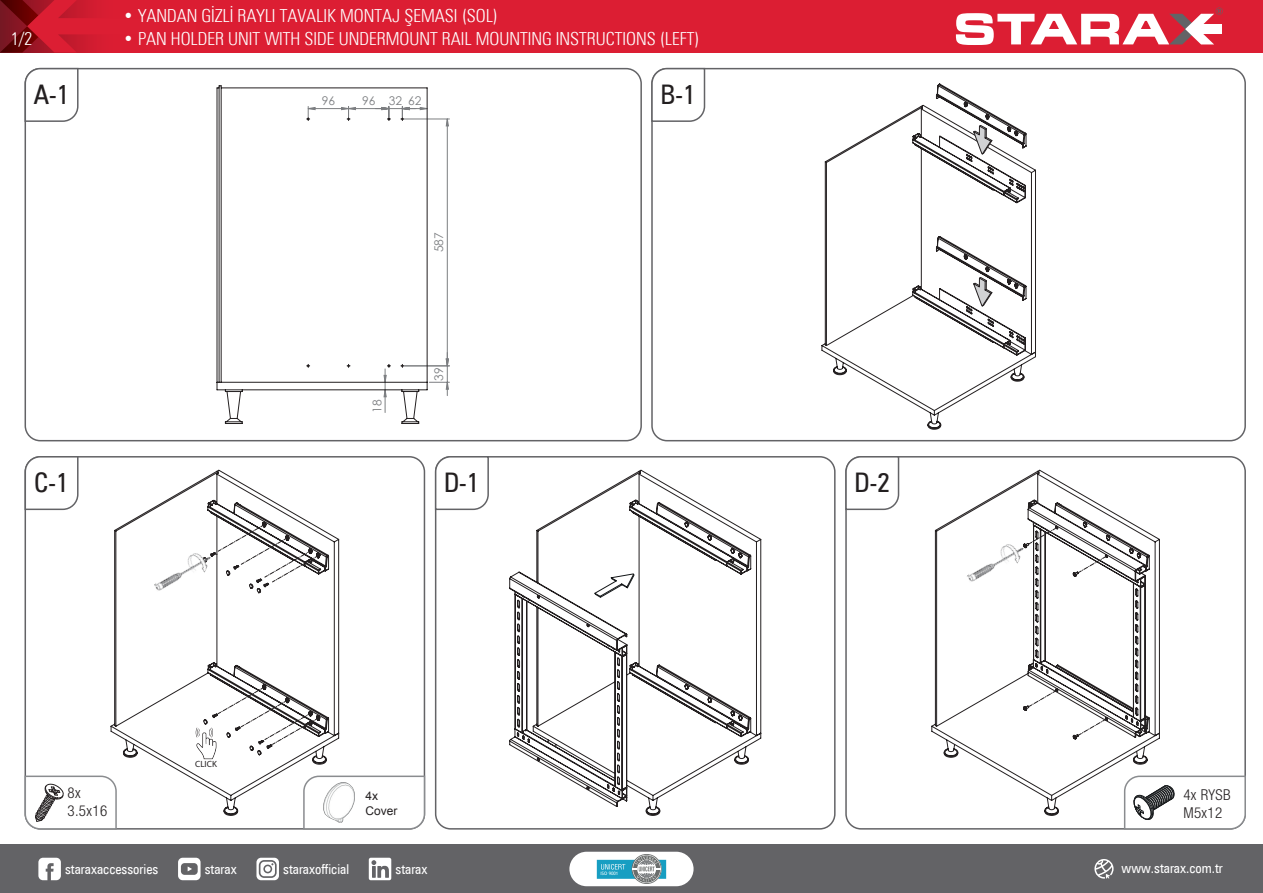
<style>
.page{position:relative;width:1263px;height:893px;background:#fff}
.page>*{position:absolute;margin:0;border:0;box-sizing:border-box;transform-origin:0 0}
.t1{font:condensed 27px "Zurich BT";color:#231f20}
.t2{font:300 condensed 18px "Zurich BT";color:#fff}
.t3{font:300 condensed 15px/18px "Helvetica Neue LT Pro";letter-spacing:.025em;color:#231f20}
.t4{font:condensed 13.65px "Zurich BT";color:#fff}
.t5{font:12px "Century Gothic";color:#7c7e81}
.t6{font:12px/14.4px "Arial";color:#231f20}
.t7{font:9px "Myriad Pro";color:#231f20}
.t8{font:4.65px "Trebuchet MS";color:#fff}
</style>
<div class="page">
<div style="left:0;top:0;width:247px;height:52px;background:#db1d32"></div>
<svg style="left:0;top:0;width:197px;height:53px"></svg>
<div style="left:241px;top:0;width:1022px;height:52px;background:#dc1e33"></div>
<div style="left:0;top:844px;width:1263px;height:48px;background:#636366"></div>
<div style="left:569px;top:851px;width:125px;height:35px;background:#fff;border-radius:17px"></div>
<svg style="left:956px;top:7px;width:267px;height:38px"></svg>
<svg style="left:38px;top:857px;width:23px;height:23px"></svg>
<svg style="left:178px;top:857px;width:23px;height:23px"></svg>
<svg style="left:256px;top:857px;width:23px;height:23px"></svg>
<svg style="left:1094px;top:859px;width:20px;height:20px"></svg>
<svg style="left:369px;top:857px;width:22px;height:23px"></svg>
<svg style="left:632px;top:854px;width:30px;height:30px"></svg>
<svg style="left:633px;top:854px;width:28px;height:29px"></svg>
<svg style="left:633px;top:855px;width:27px;height:27px"></svg>
<svg style="left:597px;top:856px;width:69px;height:25px"></svg>
<div style="left:651px;top:68px;width:595px;height:373px;border:2px solid #636366;border-radius:15px"></div>
<svg style="left:651px;top:67px;width:55px;height:56px"></svg>
<div style="left:25px;top:68px;width:617px;height:373px;border:2px solid #636366;border-radius:15px"></div>
<svg style="left:24px;top:67px;width:55px;height:56px"></svg>
<div style="left:25px;top:456px;width:400px;height:373px;border:2px solid #636366;border-radius:15px"></div>
<svg style="left:24px;top:456px;width:55px;height:55px"></svg>
<div style="left:845px;top:456px;width:401px;height:373px;border:2px solid #636366;border-radius:15px"></div>
<svg style="left:845px;top:456px;width:55px;height:55px"></svg>
<div style="left:435px;top:456px;width:401px;height:373px;border:2px solid #636366;border-radius:15px"></div>
<svg style="left:434px;top:456px;width:56px;height:55px"></svg>
<svg style="left:1123px;top:774px;width:123px;height:56px"></svg>
<svg style="left:428px;top:118px;width:21px;height:278px"></svg>
<svg style="left:217px;top:85px;width:211px;height:339px"></svg>
<svg style="left:509px;top:469px;width:252px;height:346px"></svg>
<svg style="left:931px;top:469px;width:229px;height:346px"></svg>
<svg style="left:1078px;top:556px;width:29px;height:17px"></svg>
<svg style="left:1029px;top:527px;width:28px;height:17px"></svg>
<svg style="left:1078px;top:718px;width:29px;height:17px"></svg>
<svg style="left:1029px;top:689px;width:28px;height:17px"></svg>
<svg style="left:302px;top:774px;width:124px;height:56px"></svg>
<img style="left:323px;top:782px;width:31px;height:40px">
<svg style="left:24px;top:774px;width:94px;height:56px"></svg>
<svg style="left:821px;top:84px;width:215px;height:345px"></svg>
<svg style="left:111px;top:469px;width:228px;height:346px"></svg>
<svg style="left:973px;top:277px;width:20px;height:29px"></svg>
<svg style="left:973px;top:125px;width:20px;height:30px"></svg>
<svg style="left:203px;top:524px;width:116px;height:69px"></svg>
<svg style="left:196px;top:686px;width:123px;height:73px"></svg>
<img style="left:152px;top:539px;width:61px;height:68px">
<p class="t2" style="left:11px;top:27px;width:23px">1/2</p>
<p class="t2" style="left:123px;top:5px;width:376px">• YANDAN GİZLİ RAYLI TAVALIK MONTAJ ŞEMASI (SOL)</p>
<p class="t2" style="left:123px;top:27px;width:578px">• PAN HOLDER UNIT WITH SIDE UNDERMOUNT RAIL MOUNTING INSTRUCTIONS (LEFT)</p>
<h1 class="t1" style="left:33px;top:78px;width:38px">A-1</h1>
<h1 class="t1" style="left:661px;top:78px;width:37px">B-1</h1>
<p class="t5" style="left:322px;top:92px;width:15px">96</p>
<p class="t5" style="left:362px;top:92px;width:61px">96 32 62</p>
<p class="t5" style="left:430px;top:252px;width:21px;rotate:-90deg">587</p>
<p class="t5" style="left:369px;top:413px;width:15px;rotate:-90deg">18</p>
<p class="t5" style="left:431px;top:381px;width:15px;rotate:-90deg">39</p>
<h1 class="t1" style="left:34px;top:466px;width:36px">C-1</h1>
<h1 class="t1" style="left:444px;top:466px;width:37px">D-1</h1>
<h1 class="t1" style="left:854px;top:466px;width:37px">D-2</h1>
<p class="t3" style="left:67px;top:784px;width:41px">8x<br>3.5x16</p>
<p class="t7" style="left:195px;top:758px;width:23px">CLICK</p>
<p class="t6" style="left:366px;top:789px;width:33px">4x<br>Cover</p>
<p class="t3" style="left:1183px;top:785px;width:49px">4x RYSB<br>M5x12</p>
<p class="t4" style="left:65px;top:861px;width:95px">staraxaccessories</p>
<p class="t4" style="left:205px;top:861px;width:33px">starax</p>
<p class="t4" style="left:283px;top:861px;width:67px">staraxofficial</p>
<p class="t4" style="left:396px;top:861px;width:33px">starax</p>
<p class="t4" style="left:1122px;top:860px;width:103px">www.starax.com.tr</p>
<p class="t8" style="left:601px;top:871px;width:19px">ISO 9001</p>
</div>
